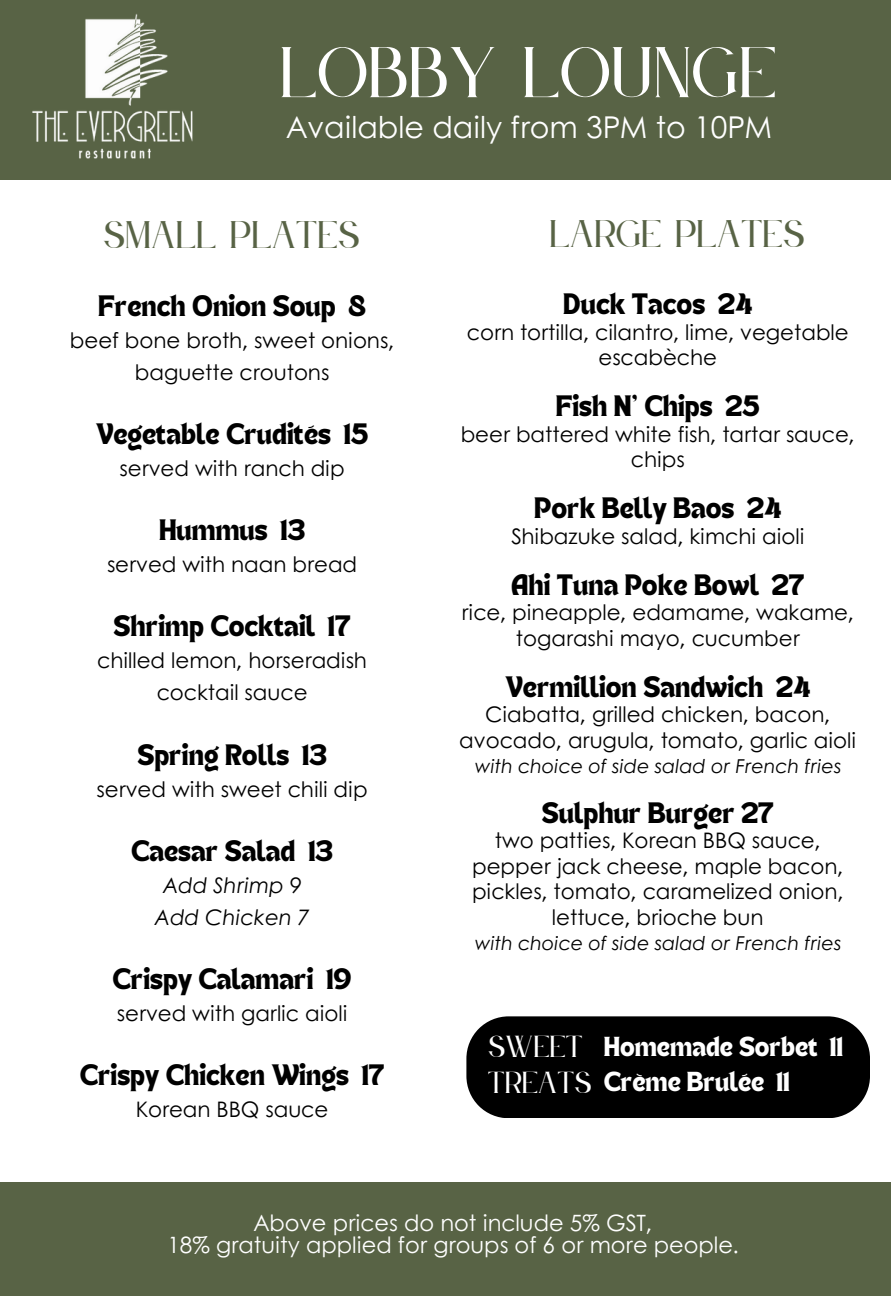
<style>
.page{position:relative;width:891px;height:1296px;background:#fff}
.page>*{position:absolute;margin:0;border:0;box-sizing:border-box;transform-origin:0 0}
.t1{font:62.77px "Le Jour Serif";color:#fff}
.t2{font:33.75px "Le Jour Serif";color:#586345}
.t3{font:30.15px "Century Gothic";color:#fff}
.t4{font:26.78px/36px "Le Jour Serif";color:#fff}
.t5{font:22.5px/22.1px "Century Gothic";color:#fff;text-align:center}
.t6{font:21.38px/25.4px "Century Gothic";color:#000;text-align:center}
.t7{font:21.38px/31.9px "TANHEADLINE";color:#000;text-align:center}
.t8{font:italic 21.38px/31.9px "Century Gothic";color:#000;text-align:center}
.t9{font:19.8px "TANHEADLINE";color:#fff}
.t10{font:italic 19.12px "Century Gothic";color:#000}
.s1{font-family:"TANHEADLINE"}
.s2{font-family:"Century Gothic"}
.s3{font-family:"TANHEADLINE";font-style:normal}
</style>
<div class="page">
<div style="left:0;top:0;width:891px;height:180px;background:#586345"></div>
<div style="left:0;top:1182px;width:891px;height:114px;background:#586345"></div>
<img style="left:32px;top:14px;width:161px;height:144px">
<div style="left:466px;top:1016px;width:404px;height:102px;background:#000"></div>
<h2 class="t1" style="left:281px;top:39px;width:499px">LOBBY LOUNGE</h2>
<h2 class="t3" style="left:287px;top:104px;width:487px">Available daily from 3PM to 10PM</h2>
<h4 class="t2" style="left:104px;top:217px;width:258px">SMALL PLATES</h4>
<h1 class="t6" style="left:70px;top:291px;width:326px;line-height:31.9px"><span class="s1">French Onion Soup 8<br></span>beef bone broth, sweet onions, baguette croutons</h1>
<h4 class="t7" style="left:96px;top:420px;width:274px">Vegetable Crudités 15 <span class="s2">served with ranch dip</span></h4>
<h4 class="t6" style="left:107px;top:515px;width:252px;line-height:31.9px"><span class="s1">Hummus 13<br></span>served with naan bread</h4>
<h4 class="t6" style="left:97px;top:612px;width:271px;line-height:31.9px"><span class="s1">Shrimp Cocktail 17 </span>chilled lemon, horseradish cocktail sauce</h4>
<h4 class="t6" style="left:97px;top:740px;width:272px;line-height:31.9px"><span class="s1">Spring Rolls 13<br></span>served with sweet chili dip</h4>
<h4 class="t8" style="left:131px;top:836px;width:203px"><span class="s3">Caesar Salad 13<br></span>Add Shrimp 9<br>Add Chicken 7</h4>
<h4 class="t6" style="left:113px;top:964px;width:241px;line-height:31.9px;text-align:left"><span class="s1">Crispy Calamari 19 </span>served with garlic aioli</h4>
<h4 class="t7" style="left:80px;top:1062px;width:306px">Crispy Chicken Wings 17<br><span class="s2">Korean BBQ sauce</span></h4>
<h3 class="t2" style="left:550px;top:215px;width:257px">LARGE PLATES</h3>
<h4 class="t6" style="left:467px;top:293px;width:384px"><span class="s1">Duck Tacos 24<br></span>corn tortilla, cilantro, lime, vegetable escabèche</h4>
<h4 class="t6" style="left:461px;top:395px;width:396px"><span class="s1">Fish N’ Chips 25<br></span>beer battered white fish, tartar sauce, chips</h4>
<h4 class="t6" style="left:511px;top:497px;width:295px"><span class="s1">Pork Belly Baos 24<br></span>Shibazuke salad, kimchi aioli</h4>
<h4 class="t6" style="left:462px;top:573px;width:394px"><span class="s1">Ahi Tuna Poke Bowl 27<br></span>rice, pineapple, edamame, wakame, togarashi mayo, cucumber</h4>
<h4 class="t6" style="left:459px;top:675px;width:398px"><span class="s1">Vermillion Sandwich 24<br></span>Ciabatta, grilled chicken, bacon, avocado, arugula, tomato, garlic aioli</h4>
<h4 class="t10" style="left:475px;top:752px;width:368px">with choice of side salad or French fries</h4>
<h4 class="t6" style="left:472px;top:801px;width:373px"><span class="s1">Sulphur Burger 27<br></span>two patties, Korean BBQ sauce, pepper jack cheese, maple bacon, pickles, tomato, caramelized onion, lettuce, brioche bun</h4>
<h4 class="t10" style="left:475px;top:929px;width:368px">with choice of side salad or French fries</h4>
<p class="t4" style="left:489px;top:1030px;width:105px">SWEET<br>TREATS</p>
<p class="t9" style="left:604px;top:1036px;width:241px">Homemade Sorbet 11</p>
<h4 class="t9" style="left:604px;top:1070px;width:188px">Crème Brulée 11</h4>
<h1 class="t5" style="left:167px;top:1210px;width:573px">Above prices do not include 5% GST,<br>18% gratuity applied for groups of 6 or more people.</h1>
</div>
